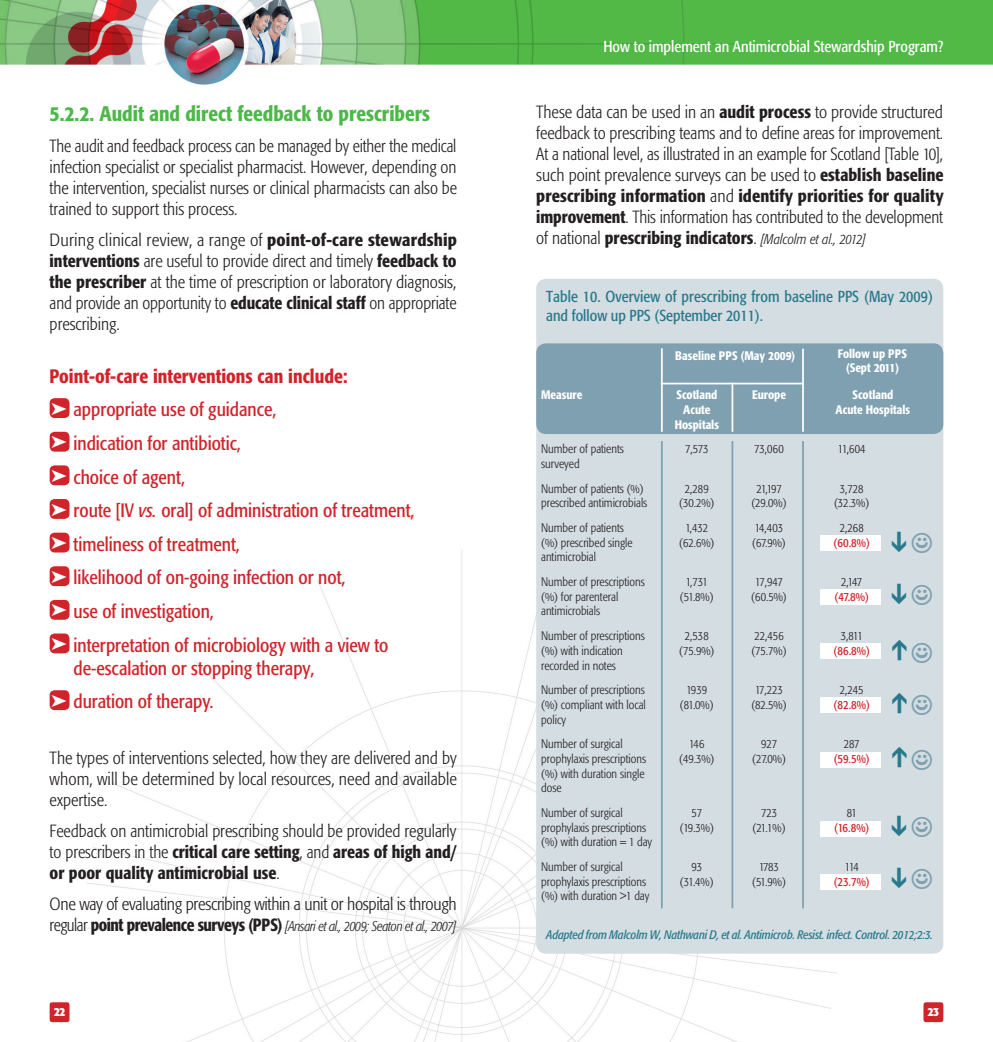
<style>
.page{position:relative;width:993px;height:1042px;background:#fff}
.page>*{position:absolute;margin:0;border:0;box-sizing:border-box;transform-origin:0 0}
.t1{font:700 28px "Helvetica";color:#7fa0b0}
.t2{font:500 condensed 21px "Formata";color:#4cb848}
.t3{font:condensed 19.25px/33.6px "Formata";color:#d1232a}
.t4{font:300 condensed 17.5px/21px "Formata";color:#231f20;text-align:justify}
.t5{font:300 condensed 17.5px/21px "Formata";color:#231f20;text-align:justify;scale:1.04 1}
.t6{font:condensed 15.75px/18.9px "Formata";letter-spacing:.005em;color:#27798b}
.t7{font:condensed 15.75px "Formata";color:#fff}
.t8{font:italic 300 condensed 14px "Formata";letter-spacing:-.03em;color:#231f20}
.t9{font:300 condensed 12.25px/14.7px "Formata";color:#231f20;text-align:center}
.t10{font:500 condensed 12.25px/14.7px "Formata";color:#fff;text-align:center}
.t11{font:italic condensed 12.25px "Formata";letter-spacing:-.01em;color:#27798b}
.t12{font:condensed 12.25px "Formata";letter-spacing:-.01em;color:#d1232a}
.t13{font:700 condensed 12.25px "Formata";color:#fff}
.s1{font-weight:500}
.s2{color:#fff}
.s3{font-style:italic}
.s4{font-style:normal;font-size:17.5px}
.s5{font-weight:500;font-style:normal;font-size:17.5px}
.s6{font-style:italic;font-size:14px}
</style>
<div class="page">
<img style="left:0;top:0;width:992px;height:85px">
<div style="left:923px;top:1002px;width:20px;height:20px;background:#d1232a;border-radius:2px"></div>
<img style="left:49px;top:499px;width:841px;height:543px">
<div style="left:536px;top:279px;width:407px;height:674px;background:#d3dde2;border-radius:10px"></div>
<div style="left:536px;top:343px;width:407px;height:91px;background:#7fa0b0;border-radius:10px"></div>
<div style="left:50px;top:398px;width:19px;height:20px;background:#d1232a;border-radius:5px"></div>
<div style="left:50px;top:432px;width:19px;height:20px;background:#d1232a;border-radius:5px"></div>
<div style="left:50px;top:465px;width:19px;height:20px;background:#d1232a;border-radius:5px"></div>
<div style="left:50px;top:499px;width:19px;height:20px;background:#d1232a;border-radius:5px"></div>
<div style="left:50px;top:533px;width:19px;height:19px;background:#d1232a;border-radius:5px"></div>
<div style="left:50px;top:566px;width:19px;height:20px;background:#d1232a;border-radius:5px"></div>
<div style="left:50px;top:600px;width:19px;height:20px;background:#d1232a;border-radius:5px"></div>
<div style="left:50px;top:633px;width:19px;height:20px;background:#d1232a;border-radius:5px"></div>
<div style="left:50px;top:690px;width:19px;height:20px;background:#d1232a;border-radius:5px"></div>
<hr style="left:660px;top:441px;width:2px;height:467px;background:#7fa0b0">
<hr style="left:731px;top:441px;width:2px;height:467px;background:#7fa0b0">
<hr style="left:801px;top:441px;width:2px;height:467px;background:#7fa0b0">
<hr style="left:660px;top:348px;width:2px;height:84px;background:#fff">
<hr style="left:660px;top:383px;width:143px;height:1px;background:#fff">
<hr style="left:731px;top:383px;width:2px;height:49px;background:#fff">
<hr style="left:801px;top:349px;width:2px;height:83px;background:#fff">
<div style="left:819px;top:535px;width:61px;height:16px;background:#fff"></div>
<div style="left:819px;top:589px;width:61px;height:16px;background:#fff"></div>
<div style="left:819px;top:643px;width:61px;height:15px;background:#fff"></div>
<div style="left:819px;top:698px;width:61px;height:15px;background:#fff"></div>
<div style="left:819px;top:752px;width:61px;height:15px;background:#fff"></div>
<div style="left:819px;top:821px;width:61px;height:15px;background:#fff"></div>
<div style="left:819px;top:874px;width:61px;height:15px;background:#fff"></div>
<p class="t2" style="left:50px;top:101px;width:382px">5.2.2. Audit and direct feedback to prescribers</p>
<p class="t4" style="left:50px;top:135px;width:409px">The audit and feedback process can be managed by either the medical infection specialist or specialist pharmacist. However, depending on the intervention, specialist nurses or clinical pharmacists can also be trained to support this process.</p>
<p class="t5" style="left:50px;top:229px;width:393px">During clinical review, a range of <span class="s1">point-of-care stewardship interventions</span> are useful to provide direct and timely <span class="s1">feedback to the prescriber</span> at the time of prescription or laboratory diagnosis, and provide an opportunity to <span class="s1">educate clinical staff</span> on appropriate prescribing.</p>
<p class="t3" style="left:50px;top:359px;width:366px"><span class="s1">Point-of-care interventions can include:<br></span><span class="s2">➤</span> appropriate use of guidance,<br><span class="s2">➤</span> indication for antibiotic,<br><span class="s2">➤</span> choice of agent,<br><span class="s2">➤</span> route [IV <span class="s3">vs.</span> oral] of administration of treatment, <span class="s2">➤</span> timeliness of treatment,<br><span class="s2">➤</span> likelihood of on-going infection or not,<br><span class="s2">➤</span> use of investigation,<br><span class="s2">➤</span> interpretation of microbiology with a view to</p>
<p class="t3" style="left:51px;top:651px;width:265px;text-indent:22px">de-escalation or stopping therapy, <span class="s2">➤</span> duration of therapy.</p>
<p class="t4" style="left:50px;top:747px;width:409px">The types of interventions selected, how they are delivered and by whom, will be determined by local resources, need and available expertise.</p>
<p class="t4" style="left:50px;top:820px;width:408px">Feedback on antimicrobial prescribing should be provided regularly to prescribers in the <span class="s1">critical care setting</span>, and <span class="s1">areas of high and/ or poor quality antimicrobial use</span>.</p>
<p class="t4" style="left:50px;top:893px;width:408px">One way of evaluating prescribing within a unit or hospital is through</p>
<p class="t8" style="left:50px;top:918px;width:408px"><span class="s4">regular</span> <span class="s5">point prevalence surveys (PPS)</span> [Ansari et al., 2009; Seaton et al., 2007]</p>
<p class="t7" style="left:603px;top:37px;width:341px">How to implement an Antimicrobial Stewardship Program?</p>
<p class="t4" style="left:536px;top:102px;width:409px">These data can be used in an <span class="s1">audit process</span> to provide structured feedback to prescribing teams and to define areas for improvement.<br>At a national level, as illustrated in an example for Scotland [Table 10], such point prevalence surveys can be used to <span class="s1">establish baseline prescribing information</span> and <span class="s1">identify priorities for quality improvement</span>. This information has contributed to the development of national <span class="s1">prescribing indicators</span>. <span class="s6">[Malcolm et al., 2012]</span></p>
<p class="t6" style="left:546px;top:287px;width:388px">Table 10. Overview of prescribing from baseline PPS (May 2009) and follow up PPS (September 2011).</p>
<p class="t10" style="left:541px;top:388px;width:43px">Measure</p>
<p class="t9" style="left:541px;top:442px;width:84px;text-align:left">Number of patients surveyed</p>
<p class="t9" style="left:541px;top:481px;width:108px;text-align:left">Number of patients (%) prescribed antimicrobials</p>
<p class="t9" style="left:541px;top:520px;width:93px;text-align:left">Number of patients (%) prescribed single antimicrobial</p>
<p class="t9" style="left:541px;top:574px;width:105px;text-align:left">Number of prescriptions (%) for parenteral antimicrobials</p>
<p class="t9" style="left:541px;top:628px;width:105px;text-align:left">Number of prescriptions (%) with indication recorded in notes</p>
<p class="t9" style="left:541px;top:682px;width:106px;text-align:justify">Number of prescriptions (%) compliant with local policy</p>
<p class="t9" style="left:541px;top:737px;width:106px;text-align:left">Number of surgical prophylaxis prescriptions (%) with duration single dose</p>
<p class="t9" style="left:541px;top:805px;width:112px;text-align:left">Number of surgical prophylaxis prescriptions (%) with duration = 1 day</p>
<p class="t9" style="left:541px;top:859px;width:110px;text-align:left">Number of surgical prophylaxis prescriptions (%) with duration &gt;1 day</p>
<p class="t10" style="left:675px;top:348px;width:121px">Baseline PPS (May 2009)</p>
<p class="t10" style="left:837px;top:346px;width:71px">Follow up PPS (Sept 2011)</p>
<p class="t10" style="left:674px;top:388px;width:46px">Scotland<br>Acute<br>Hospitals</p>
<p class="t9" style="left:684px;top:442px;width:25px">7,573</p>
<p class="t9" style="left:679px;top:481px;width:37px">2,289 (30.2%)</p>
<p class="t9" style="left:679px;top:520px;width:37px">1,432 (62.6%)</p>
<p class="t9" style="left:679px;top:574px;width:35px">1,731 (51.8%)</p>
<p class="t9" style="left:679px;top:628px;width:37px">2,538 (75.9%)</p>
<p class="t9" style="left:679px;top:683px;width:35px">1939 (81.0%)</p>
<p class="t9" style="left:679px;top:737px;width:37px">146 (49.3%)</p>
<p class="t9" style="left:679px;top:805px;width:36px">57 (19.3%)</p>
<p class="t9" style="left:679px;top:859px;width:35px">93 (31.4%)</p>
<p class="t10" style="left:751px;top:388px;width:35px">Europe</p>
<p class="t9" style="left:754px;top:442px;width:31px">73,060</p>
<p class="t9" style="left:751px;top:481px;width:37px">21,197 (29.0%)</p>
<p class="t9" style="left:752px;top:520px;width:35px;text-align:left">14,403 (67.9%)</p>
<p class="t9" style="left:751px;top:574px;width:37px">17,947 (60.5%)</p>
<p class="t9" style="left:751px;top:629px;width:37px;text-align:left">22,456 (75.7%)</p>
<p class="t9" style="left:751px;top:683px;width:37px">17,223 (82.5%)</p>
<p class="t9" style="left:752px;top:737px;width:35px">927 (27.0%)</p>
<p class="t9" style="left:752px;top:805px;width:34px">723 (21.1%)</p>
<p class="t9" style="left:752px;top:859px;width:35px">1783 (51.9%)</p>
<p class="t10" style="left:835px;top:387px;width:76px">Scotland<br>Acute Hospitals</p>
<p class="t9" style="left:837px;top:442px;width:29px">11,604</p>
<p class="t9" style="left:833px;top:481px;width:37px">3,728 (32.3%)</p>
<p class="t9" style="left:839px;top:520px;width:25px">2,268</p>
<p class="t12" style="left:833px;top:535px;width:38px">(60.8%)</p>
<p class="t9" style="left:840px;top:574px;width:23px">2,147</p>
<p class="t12" style="left:834px;top:589px;width:36px">(47.8%)</p>
<p class="t9" style="left:840px;top:628px;width:23px">3,811</p>
<p class="t12" style="left:833px;top:643px;width:38px">(86.8%)</p>
<p class="t9" style="left:839px;top:682px;width:25px">2,245</p>
<p class="t12" style="left:833px;top:697px;width:38px">(82.8%)</p>
<p class="t9" style="left:843px;top:737px;width:17px">287</p>
<p class="t12" style="left:833px;top:751px;width:38px">(59.5%)</p>
<p class="t9" style="left:846px;top:805px;width:11px">81</p>
<p class="t12" style="left:833px;top:820px;width:37px">(16.8%)</p>
<p class="t9" style="left:844px;top:859px;width:16px">114</p>
<p class="t12" style="left:833px;top:874px;width:38px">(23.7%)</p>
<h1 class="t1" style="left:911px;top:520px;width:22px">☺</h1>
<h1 class="t1" style="left:911px;top:572px;width:22px">☺</h1>
<h1 class="t1" style="left:911px;top:630px;width:22px">☺</h1>
<h1 class="t1" style="left:911px;top:683px;width:22px">☺</h1>
<h1 class="t1" style="left:911px;top:737px;width:22px">☺</h1>
<h1 class="t1" style="left:911px;top:804px;width:22px">☺</h1>
<h1 class="t1" style="left:911px;top:857px;width:22px">☺</h1>
<p class="t11" style="left:546px;top:927px;width:388px">Adapted from Malcolm W, Nathwani D, et al. Antimicrob. Resist. infect. Control. 2012;2:3.</p>
<p class="t13" style="left:54px;top:1004px;width:13px">22</p>
<p class="t13" style="left:927px;top:1004px;width:13px">23</p>
</div>
